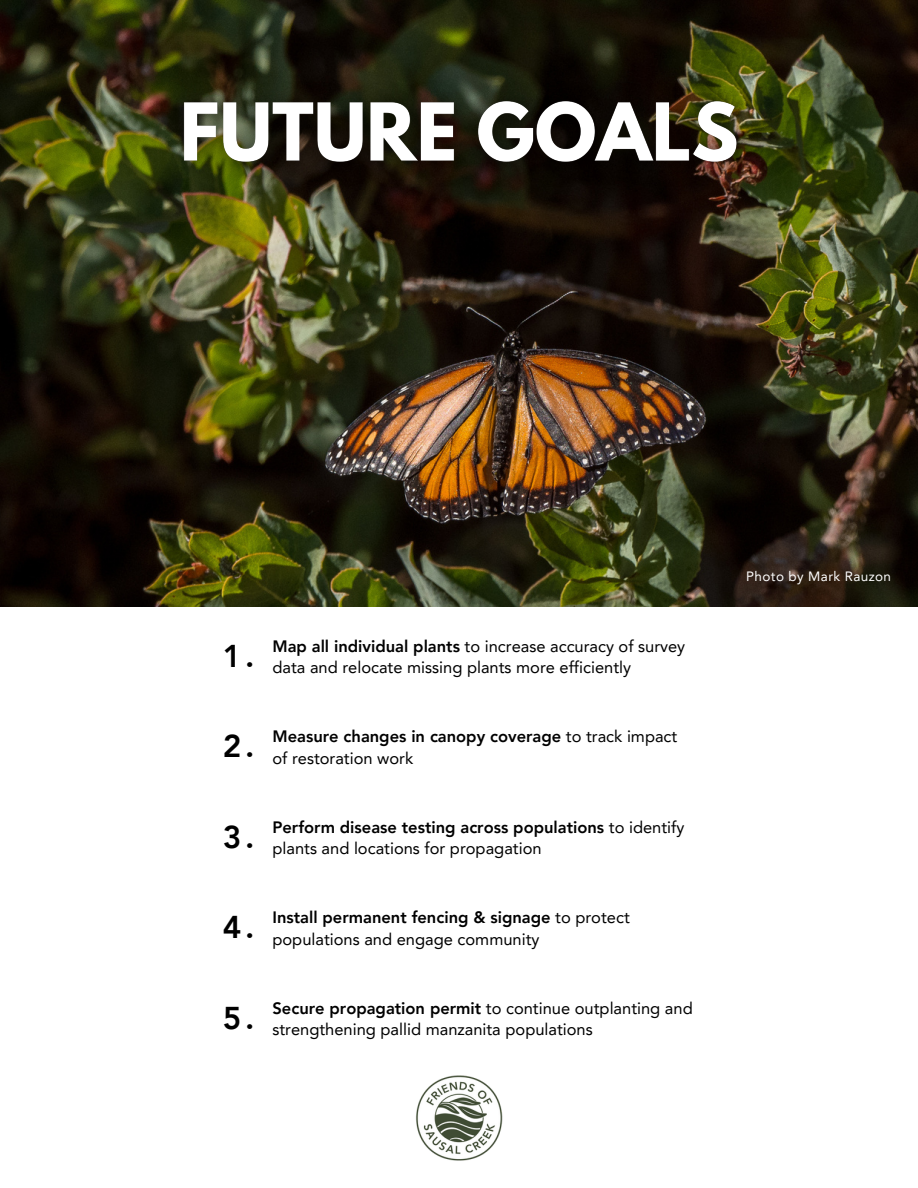
<style>
.page{position:relative;width:918px;height:1188px;background:#fff}
.page>*{position:absolute;margin:0;border:0;box-sizing:border-box;transform-origin:0 0}
.t1{font:800 31.5px "Avenir LT Pro";color:#000}
.t2{font:16.5px "Avenir LT Pro";color:#000}
.t3{font:800 16.5px "Avenir LT Pro";color:#000}
.t4{font:13.5px "Avenir LT Pro";letter-spacing:.03em;color:#fff}
.s1{font-weight:800}
.s2{font-weight:400}
</style>
<div class="page">
<img style="left:416px;top:1075px;width:87px;height:86px">
<img style="left:0;top:0;width:918px;height:606px">
<img style="left:152px;top:72px;width:617px;height:123px">
<p class="t4" style="left:746px;top:571px;width:147px">Photo by Mark Rauzon</p>
<h3 class="t1" style="left:223px;top:643px;width:33px">1.</h3>
<h2 class="t2" style="left:272px;top:639px;width:414px"><span class="s1">Map all individual plants</span> to increase accuracy of survey</h2>
<h2 class="t2" style="left:272px;top:661px;width:360px">data and relocate missing plants more efficiently</h2>
<h3 class="t1" style="left:223px;top:733px;width:33px">2.</h3>
<h2 class="t3" style="left:272px;top:730px;width:406px">Measure changes in canopy coverage <span class="s2">to track impact</span></h2>
<h2 class="t2" style="left:272px;top:751px;width:142px">of restoration work</h2>
<h3 class="t1" style="left:223px;top:824px;width:33px">3.</h3>
<h2 class="t3" style="left:272px;top:820px;width:413px">Perform disease testing across populations <span class="s2">to identify</span></h2>
<h2 class="t2" style="left:272px;top:842px;width:271px">plants and locations for propagation</h2>
<h3 class="t1" style="left:223px;top:914px;width:33px">4.</h3>
<h2 class="t3" style="left:272px;top:911px;width:359px">Install permanent fencing &amp; signage <span class="s2">to protect</span></h2>
<h2 class="t2" style="left:272px;top:932px;width:269px">populations and engage community</h2>
<h3 class="t1" style="left:223px;top:1005px;width:33px">5.</h3>
<h2 class="t2" style="left:272px;top:1001px;width:422px"><span class="s1">Secure propagation permit</span> to continue outplanting and</h2>
<h2 class="t2" style="left:272px;top:1023px;width:322px">strengthening pallid manzanita populations</h2>
</div>
